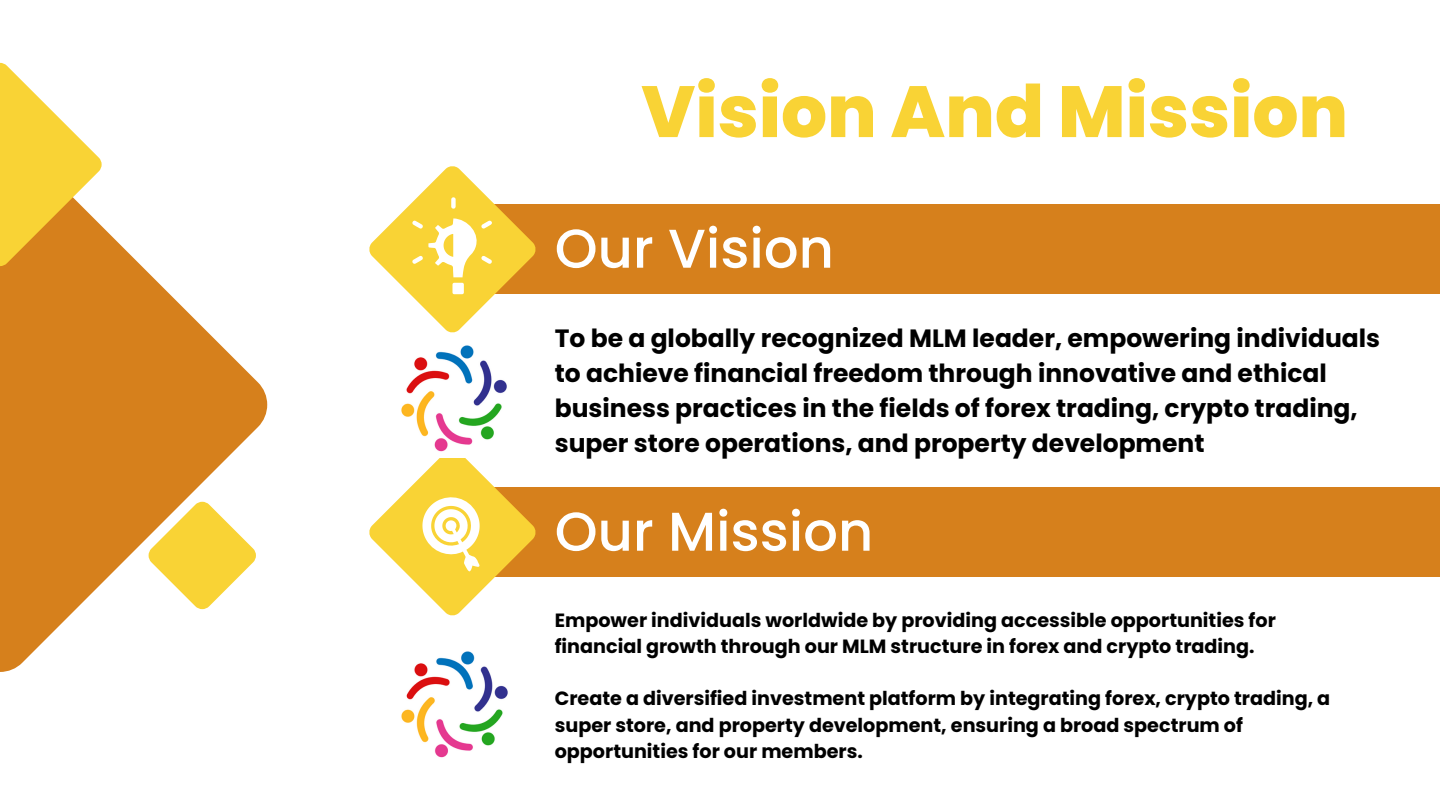
<style>
.page{position:relative;width:1440px;height:810px;background:#fff}
.page>*{position:absolute;margin:0;border:0;box-sizing:border-box;transform-origin:0 0}
.t1{font:800 72.4px "Poppins";color:#f9d335}
.t2{font:500 54.6px "Poppins";color:#fff}
.t3{font:700 25px/34.8px "Poppins";color:#000}
.t4{font:700 19.2px/26.2px "Poppins";color:#000}
</style>
<div class="page">
<svg style="left:0;top:226px;width:267px;height:446px;fill:#d6801c"></svg>
<svg style="left:0;top:63px;width:102px;height:203px;fill:#f9d335"></svg>
<svg style="left:149px;top:502px;width:107px;height:107px"></svg>
<div style="left:452px;top:204px;width:988px;height:90px;background:#d6801c"></div>
<div style="left:452px;top:487px;width:988px;height:90px;background:#d6801c"></div>
<svg style="left:369px;top:166px;width:167px;height:167px"></svg>
<svg style="left:369px;top:458px;width:167px;height:158px"></svg>
<img style="left:401px;top:651px;width:107px;height:107px">
<img style="left:401px;top:345px;width:106px;height:107px">
<p class="t1" style="left:641px;top:61px;width:708px">Vision And Mission</p>
<p class="t2" style="left:555px;top:210px;width:281px">Our Vision</p>
<p class="t3" style="left:555px;top:321px;width:827px">To be a globally recognized MLM leader, empowering individuals to achieve financial freedom through innovative and ethical business practices in the fields of forex trading, crypto trading, super store operations, and property development</p>
<p class="t2" style="left:555px;top:493px;width:320px">Our Mission</p>
<p class="t4" style="left:555px;top:607px;width:723px">Empower individuals worldwide by providing accessible opportunities for financial growth through our MLM structure in forex and crypto trading.</p>
<p class="t4" style="left:555px;top:686px;width:777px">Create a diversified investment platform by integrating forex, crypto trading, a super store, and property development, ensuring a broad spectrum of opportunities for our members.</p>
</div>
